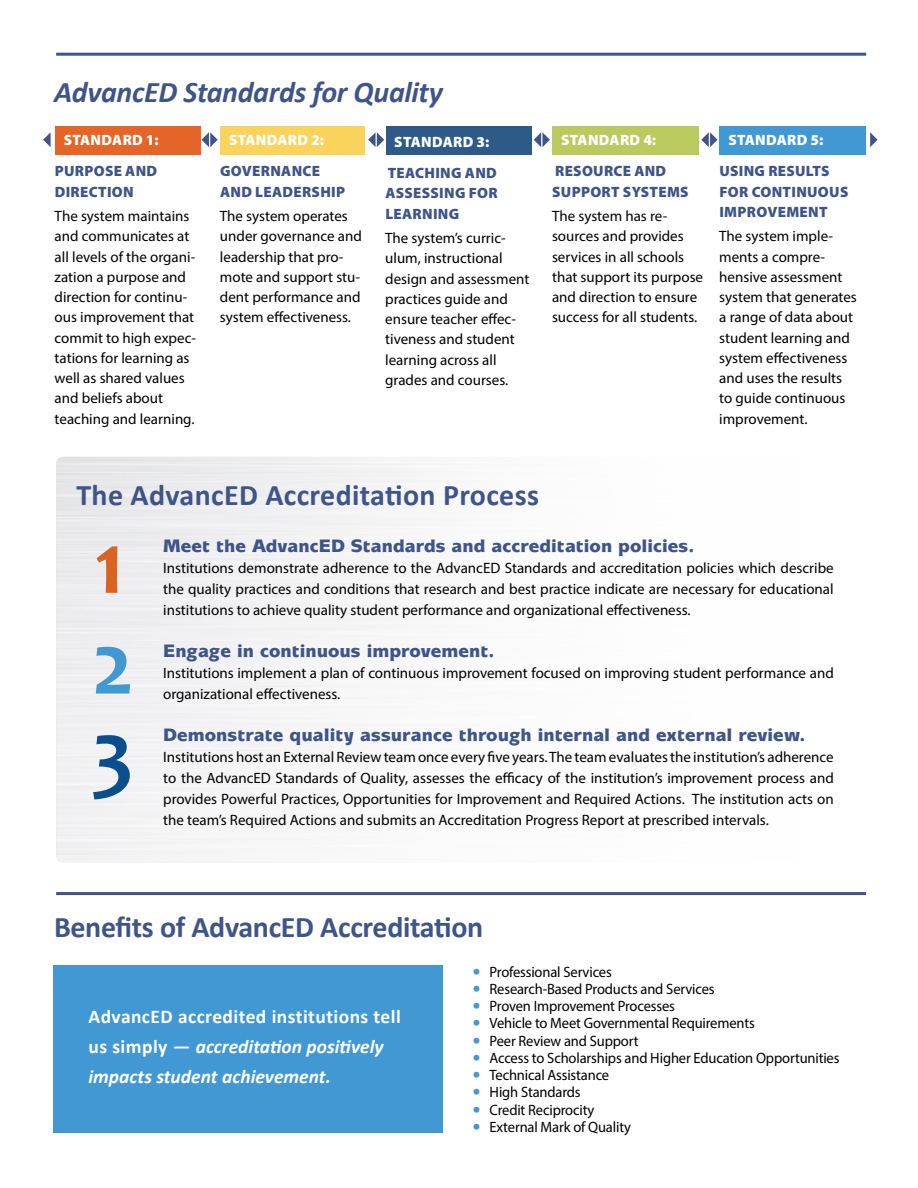
<style>
.page{position:relative;width:918px;height:1188px;background:#fff}
.page>*{position:absolute;margin:0;border:0;box-sizing:border-box;transform-origin:0 0}
.t1{font:700 90px "Candara";color:#d86322}
.t2{font:700 90px "Candara";color:#4298d3}
.t3{font:700 90px "Candara";color:#094e8d}
.t4{font:700 30px "Calibri";color:#3f5588}
.t5{font:italic 700 30px "Calibri";letter-spacing:-.01em;color:#3f5588}
.t6{font:italic 700 19.5px/30px "Calibri";color:#fff}
.t7{font:900 18px "Mixage IT Cby BT";color:#3f5588}
.t8{font:15px/20.2px "Myriad Pro";color:#000}
.t9{font:900 15px/20.2px "Myriad Pro";letter-spacing:.02em;color:#3f5588}
.t10{font:900 15px "Myriad Pro";letter-spacing:.02em;color:#fff}
.s1{font-style:normal}
.s2{font-family:"Calibri";font-weight:700;font-size:16.5px;color:#4298d3}
</style>
<div class="page">
<div style="left:54px;top:966px;width:389px;height:167px;background:#4298d3"></div>
<div style="left:55px;top:126px;width:145px;height:29px;background:#e46527"></div>
<div style="left:220px;top:126px;width:144px;height:29px;background:#fad35d"></div>
<div style="left:387px;top:126px;width:145px;height:29px;background:#2d5a87"></div>
<div style="left:552px;top:126px;width:146px;height:29px;background:#baca5e"></div>
<div style="left:719px;top:126px;width:147px;height:29px;background:#4298d3"></div>
<hr style="left:56px;top:53px;width:810px;height:3px;background:#3f5588">
<hr style="left:56px;top:892px;width:810px;height:3px;background:#3f5588">
<svg style="left:202px;top:132px;width:16px;height:15px"></svg>
<svg style="left:43px;top:132px;width:8px;height:15px"></svg>
<svg style="left:368px;top:132px;width:16px;height:15px"></svg>
<svg style="left:534px;top:132px;width:16px;height:15px"></svg>
<svg style="left:701px;top:132px;width:17px;height:15px"></svg>
<svg style="left:870px;top:132px;width:8px;height:15px"></svg>
<h2 class="t5" style="left:54px;top:73px;width:390px">AdvancED Standards for Quality</h2>
<p class="t10" style="left:64px;top:132px;width:97px">STANDARD 1:</p>
<p class="t9" style="left:55px;top:161px;width:104px">PURPOSE AND<br>DIRECTION</p>
<p class="t8" style="left:55px;top:206px;width:143px">The system maintains and communicates at all levels of the organi&shy;zation a purpose and direction for continu&shy;ous improvement that commit to high expec&shy;tations for learning as well as shared values and beliefs about teaching and learning.</p>
<p class="t10" style="left:229px;top:132px;width:97px">STANDARD 2:</p>
<p class="t9" style="left:220px;top:161px;width:127px">GOVERNANCE<br>AND LEADERSHIP</p>
<p class="t8" style="left:220px;top:206px;width:143px">The system operates under governance and leadership that pro&shy;mote and support stu&shy;dent performance and system effectiveness.</p>
<p class="t10" style="left:394px;top:134px;width:97px">STANDARD 3:</p>
<p class="t9" style="left:385px;top:163px;width:113px">TEACHING AND<br>ASS</p>
<p class="t9" style="left:385px;top:183px;width:114px;text-indent:28px">ESSING FOR<br>LEARNING</p>
<p class="t8" style="left:385px;top:228px;width:146px">The system’s curric&shy;ulum, instructional design and assessment practices guide and ensure teacher effec&shy;tiveness and student learning across all grades and courses.</p>
<p class="t10" style="left:561px;top:132px;width:97px">STANDARD 4:</p>
<p class="t9" style="left:552px;top:161px;width:137px">RESOURCE AND<br>SUPPORT SYSTEMS</p>
<p class="t8" style="left:552px;top:206px;width:153px">The system has re&shy;sources and provides services in all schools that support its purpose and direction to ensure success for all students.</p>
<p class="t10" style="left:728px;top:132px;width:97px">STANDARD 5:</p>
<p class="t9" style="left:719px;top:161px;width:129px">USING RESULTS<br>FOR CONTINUOUS<br>IMPROVEMENT</p>
<p class="t8" style="left:719px;top:226px;width:139px">The system imple&shy;ments a compre&shy;hensive assessment system that generates a range of data about student learning and system effectiveness and uses the results to guide continuous improvement.</p>
<h2 class="t4" style="left:76px;top:476px;width:464px">The AdvancED Accreditation Process</h2>
<h1 class="t1" style="left:94px;top:509px;width:32px">1</h1>
<h1 class="t2" style="left:91px;top:610px;width:45px">2</h1>
<h1 class="t3" style="left:91px;top:698px;width:44px">3</h1>
<p class="t7" style="left:163px;top:535px;width:533px">Meet the AdvancED Standards and accreditation policies.</p>
<p class="t8" style="left:163px;top:557px;width:672px;line-height:21px;text-align:justify">Institutions demonstrate adherence to the AdvancED Standards and accreditation policies which describe the quality practices and conditions that research and best practice indicate are necessary for educational institutions to achieve quality student performance and organizational effectiveness.</p>
<p class="t7" style="left:163px;top:640px;width:333px">Engage in continuous improvement.</p>
<p class="t8" style="left:163px;top:662px;width:672px;line-height:21px">Institutions implement a plan of continuous improvement focused on improving student performance and organizational effectiveness.</p>
<p class="t7" style="left:163px;top:724px;width:644px">Demonstrate quality assurance through internal and external review.</p>
<p class="t8" style="left:163px;top:746px;width:672px;line-height:21px;text-align:justify">Institutions host an External Review team once every five years. The team evaluates the institution’s adherence to the AdvancED Standards of Quality, assesses the efficacy of the institution’s improvement process and provides Powerful Practices, Opportunities for Improvement and Required Actions. The institution acts on the team’s Required Actions and submits an Accreditation Progress Report at prescribed intervals.</p>
<h2 class="t4" style="left:54px;top:908px;width:431px">Benefits of AdvancED Accreditation</h2>
<h3 class="t6" style="left:88px;top:1001px;width:314px"><span class="s1">AdvancED accredited institutions tell us simply —</span> accreditation positively impacts student achievement.</h3>
<p class="t8" style="left:472px;top:961px;width:141px"><span class="s2">•</span> Professional Services</p>
<p class="t8" style="left:472px;top:979px;width:244px"><span class="s2">•</span> Research-Based Products and Services</p>
<p class="t8" style="left:472px;top:996px;width:204px"><span class="s2">•</span> Proven Improvement Processes</p>
<p class="t8" style="left:472px;top:1013px;width:284px"><span class="s2">•</span> Vehicle to Meet Governmental Requirements</p>
<p class="t8" style="left:472px;top:1030px;width:168px"><span class="s2">•</span> Peer Review and Support</p>
<p class="t8" style="left:472px;top:1048px;width:368px"><span class="s2">•</span> Access to Scholarships and Higher Education Opportunities</p>
<p class="t8" style="left:472px;top:1065px;width:138px"><span class="s2">•</span> Technical Assistance</p>
<p class="t8" style="left:472px;top:1082px;width:110px"><span class="s2">•</span> High Standards</p>
<p class="t8" style="left:472px;top:1099px;width:123px"><span class="s2">•</span> Credit Reciprocity</p>
<p class="t8" style="left:472px;top:1117px;width:160px"><span class="s2">•</span> External Mark of Quality</p>
</div>
